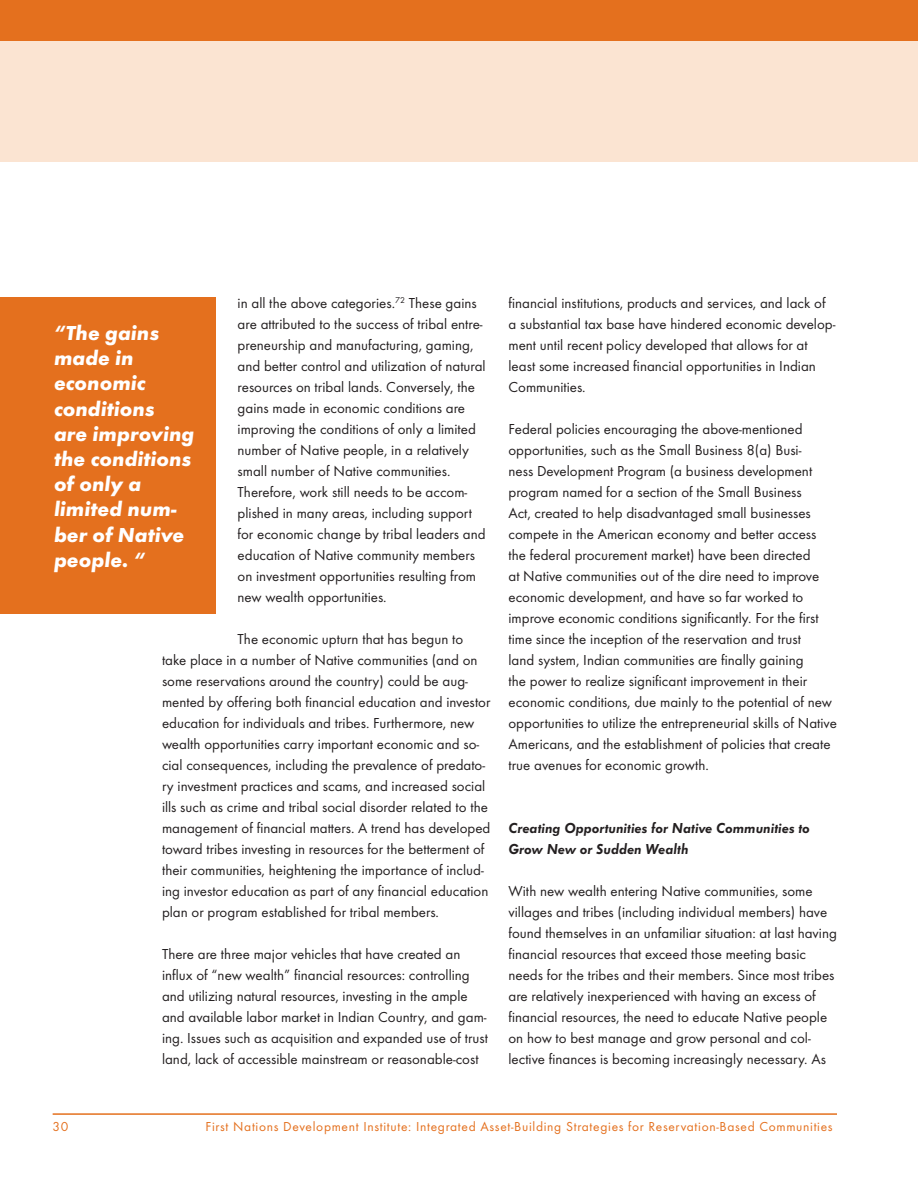
<style>
.page{position:relative;width:918px;height:1188px;background:#fff}
.page>*{position:absolute;margin:0;border:0;box-sizing:border-box;transform-origin:0 0}
.t1{font:italic 700 21px/25.2px "Futura T";color:#fff}
.t2{font:15px/21px "Futura T";color:#231f20}
.t3{font:italic 600 15px/21px "Futura T";color:#231f20}
.t4{font:13.5px "Futura T";letter-spacing:.05em;color:#e4701e}
</style>
<div class="page">
<hr style="left:53px;top:1113px;width:784px;height:2px;background:#e4701e">
<div style="left:0;top:0;width:918px;height:162px;background:#fbe4d2"></div>
<div style="left:0;top:0;width:918px;height:40px;background:#e4701e"></div>
<div style="left:0;top:297px;width:216px;height:317px;background:#e4701e"></div>
<p class="t2" style="left:238px;top:293px;width:250px">in all the above categories.<sup>72</sup> These gains are attributed to the success of tribal entre&shy;preneurship and manufacturing, gaming, and better control and utilization of natural resources on tribal lands. Conversely, the gains made in economic conditions are improving the conditions of only a limited number of Native people, in a relatively small number of Native communities.<br>Therefore, work still needs to be accom&shy;plished in many areas, including support for economic change by tribal leaders and education of Native community members on investment opportunities resulting from new wealth opportunities.</p>
<p class="t2" style="left:162px;top:629px;width:330px;text-indent:76px">The economic upturn that has begun to take place in a number of Native communities (and on some reservations around the country) could be aug&shy;mented by offering both financial education and investor education for individuals and tribes. Furthermore, new wealth opportunities carry important economic and so&shy;cial consequences, including the prevalence of predato&shy;ry investment practices and scams, and increased social ills such as crime and tribal social disorder related to the management of financial matters. A trend has developed toward tribes investing in resources for the betterment of their communities, heightening the importance of includ&shy;ing investor education as part of any financial education plan or program established for tribal members.</p>
<p class="t2" style="left:162px;top:944px;width:328px">There are three major vehicles that have created an influx of “new wealth” financial resources: controlling and utilizing natural resources, investing in the ample and available labor market in Indian Country, and gam&shy;ing. Issues such as acquisition and expanded use of trust land, lack of accessible mainstream or reasonable-cost</p>
<h1 class="t1" style="left:54px;top:320px;width:142px">“The gains made in economic conditions<br>are improving the conditions of only a limited num&shy;ber of Native people. “</h1>
<p class="t2" style="left:508px;top:293px;width:328px">financial institutions, products and services, and lack of a substantial tax base have hindered economic develop&shy;ment until recent policy developed that allows for at least some increased financial opportunities in Indian Communities.</p>
<p class="t2" style="left:508px;top:419px;width:330px">Federal policies encouraging the above-mentioned opportunities, such as the Small Business 8 (a) Busi-<br>ness Development Program (a business development program named for a section of the Small Business<br>Act, created to help disadvantaged small businesses compete in the American economy and better access the federal procurement market) have been directed<br>at Native communities out of the dire need to improve economic development, and have so far worked to improve economic conditions significantly. For the first time since the inception of the reservation and trust<br>land system, Indian communities are finally gaining<br>the power to realize significant improvement in their economic conditions, due mainly to the potential of new opportunities to utilize the entrepreneurial skills of Native Americans, and the establishment of policies that create true avenues for economic growth.</p>
<p class="t3" style="left:508px;top:818px;width:303px">Creating Opportunities for Native Communities to<br>Grow New or Sudden Wealth</p>
<p class="t2" style="left:508px;top:881px;width:330px">With new wealth entering Native communities, some villages and tribes (including individual members) have found themselves in an unfamiliar situation: at last having financial resources that exceed those meeting basic needs for the tribes and their members. Since most tribes are relatively inexperienced with having an excess of financial resources, the need to educate Native people on how to best manage and grow personal and col&shy;lective finances is becoming increasingly necessary. As</p>
<p class="t4" style="left:53px;top:1118px;width:17px">30</p>
<p class="t4" style="left:206px;top:1118px;width:629px">First Nations Development Institute: Integrated Asset-Building Strategies for Reservation-Based Communities</p>
</div>
